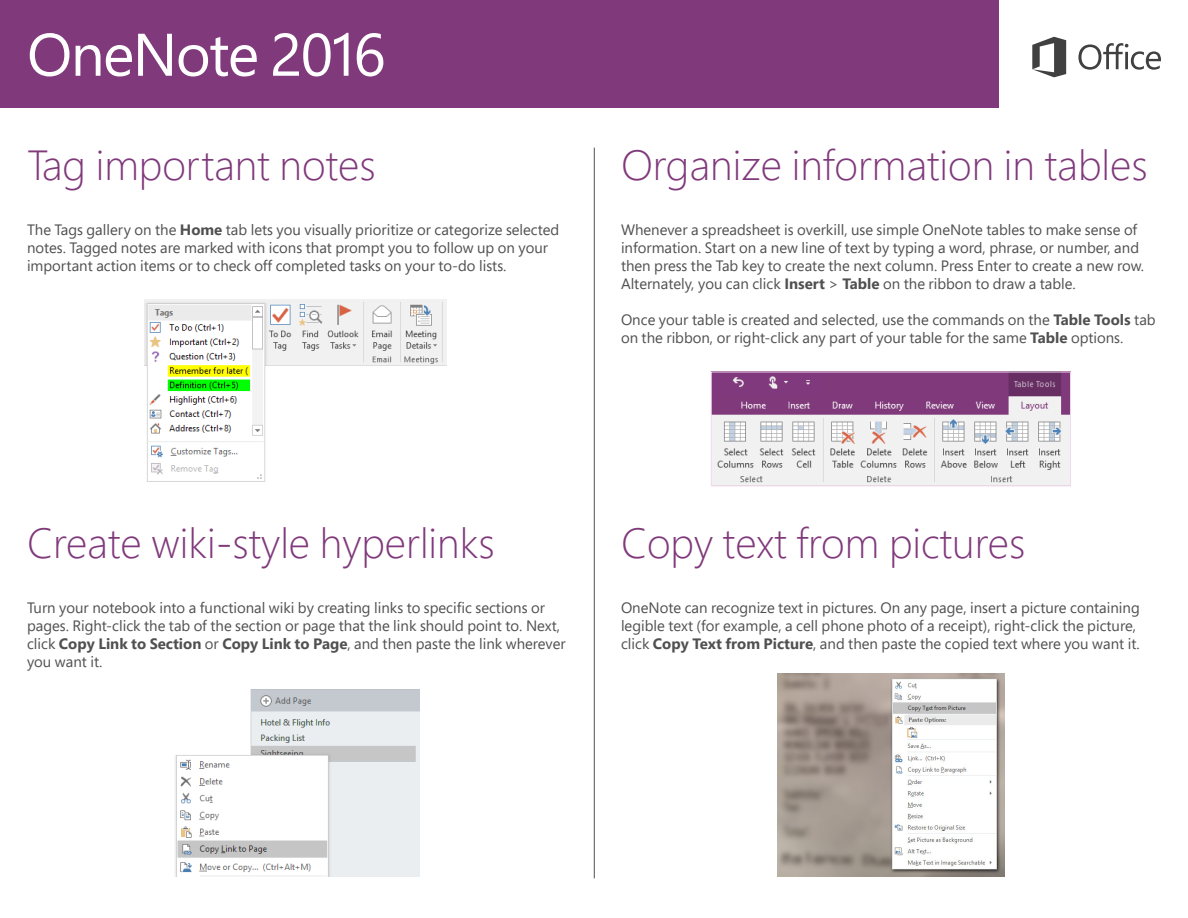
<style>
.page{position:relative;width:1188px;height:918px;background:#fff}
.page>*{position:absolute;margin:0;border:0;box-sizing:border-box;transform-origin:0 0}
.t1{font:60px "Segoe Pro";letter-spacing:-.025em;color:#fff}
.t2{font:300 42px "Segoe Pro";color:#80397b}
.t3{font:15px/18px "Segoe Pro";color:#505050}
.s1{font-weight:700}
</style>
<div class="page">
<div style="left:0;top:0;width:999px;height:108px;background:#80397b"></div>
<svg style="left:1078px;top:43px;width:83px;height:27px"></svg>
<svg style="left:1032px;top:37px;width:34px;height:40px"></svg>
<hr style="left:594px;top:148px;width:1px;height:730px;background:#505050">
<img style="left:175px;top:689px;width:244px;height:188px">
<img style="left:713px;top:374px;width:356px;height:110px">
<div style="left:711px;top:372px;width:360px;height:114px;border:1px solid #f0daee"></div>
<img style="left:778px;top:674px;width:226px;height:203px">
<img style="left:145px;top:299px;width:302px;height:183px">
<h1 class="t1" style="left:27px;top:13px;width:360px">OneNote 2016</h1>
<p class="t2" style="left:27px;top:136px;width:350px">Tag important notes</p>
<p class="t3" style="left:27px;top:220px;width:534px">The Tags gallery on the <span class="s1">Home</span> tab lets you visually prioritize or categorize selected notes. Tagged notes are marked with icons that prompt you to follow up on your important action items or to check off completed tasks on your to-do lists.</p>
<p class="t2" style="left:621px;top:136px;width:528px">Organize information in tables</p>
<p class="t3" style="left:621px;top:220px;width:525px">Whenever a spreadsheet is overkill, use simple OneNote tables to make sense of information. Start on a new line of text by typing a word, phrase, or number, and then press the Tab key to create the next column. Press Enter to create a new row.<br>Alternately, you can click <span class="s1">Insert</span> &gt; <span class="s1">Table</span> on the ribbon to draw a table.</p>
<p class="t3" style="left:621px;top:310px;width:536px">Once your table is created and selected, use the commands on the <span class="s1">Table Tools</span> tab on the ribbon, or right-click any part of your table for the same <span class="s1">Table</span> options.</p>
<p class="t2" style="left:27px;top:514px;width:469px">Create wiki-style hyperlinks</p>
<p class="t3" style="left:27px;top:598px;width:540px">Turn your notebook into a functional wiki by creating links to specific sections or pages. Right-click the tab of the section or page that the link should point to. Next, click <span class="s1">Copy Link to Section</span> or <span class="s1">Copy Link to Page</span>, and then paste the link wherever you want it.</p>
<p class="t2" style="left:621px;top:514px;width:406px">Copy text from pictures</p>
<p class="t3" style="left:621px;top:598px;width:520px">OneNote can recognize text in pictures. On any page, insert a picture containing legible text (for example, a cell phone photo of a receipt), right-click the picture, click <span class="s1">Copy Text from Picture</span>, and then paste the copied text where you want it.</p>
</div>
